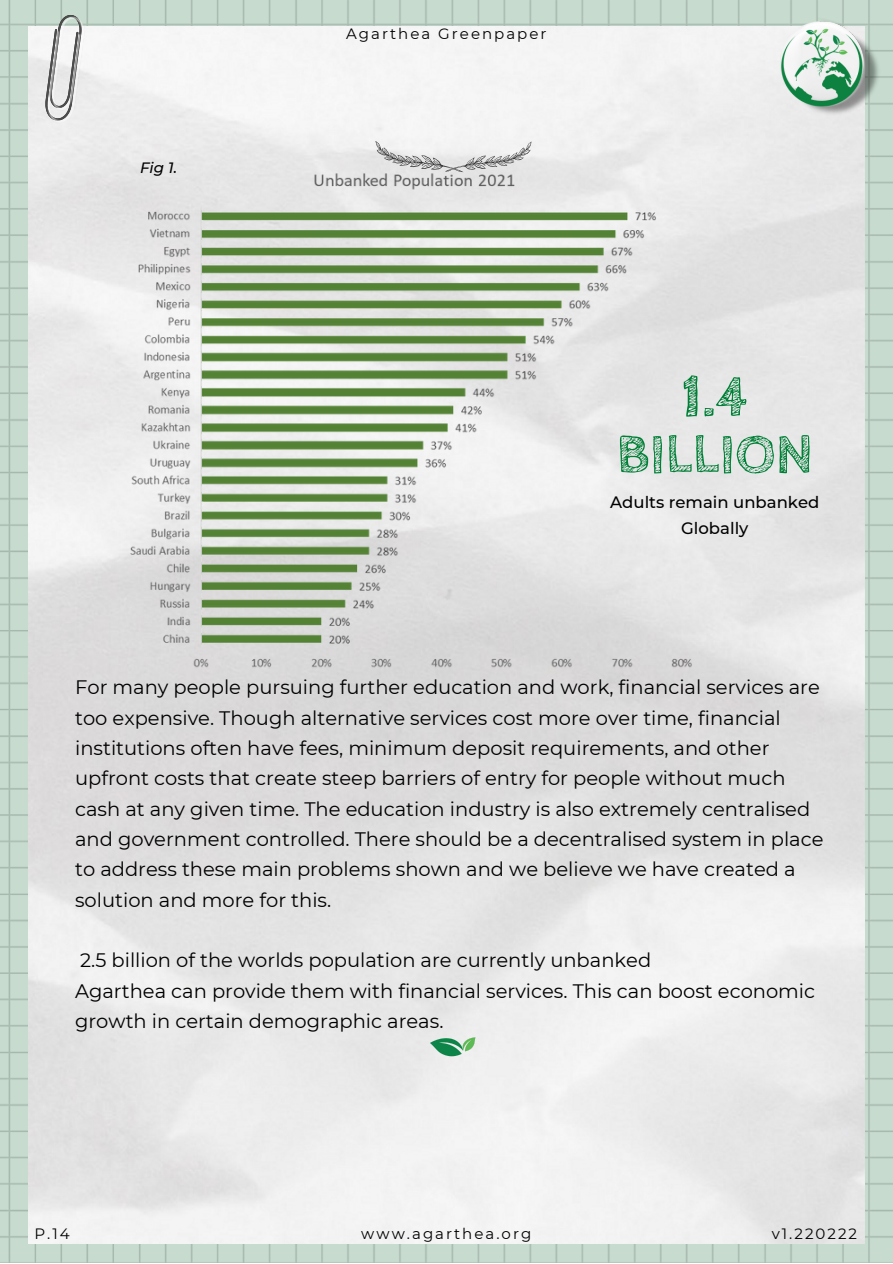
<style>
.page{position:relative;width:893px;height:1264px;background:#fff}
.page>*{position:absolute;margin:0;border:0;box-sizing:border-box;transform-origin:0 0}
.t1{font:700 56.7px/56.2px "Cabin Sketch";color:#008037;text-align:center}
.t2{font:19.5px/30.3px "Montserrat";color:#000}
.t3{font:500 16.5px/25.8px "Montserrat";color:#000;text-align:center}
.t4{font:15px "Montserrat";letter-spacing:.135em;color:#000}
.t5{font:italic 500 15px "Montserrat";color:#000}
</style>
<div class="page">
<img style="left:0;top:0;width:892px;height:1262px">
<img style="left:28px;top:26px;width:836px;height:1216px">
<img style="left:780px;top:16px;width:101px;height:101px">
<img style="left:780px;top:25px;width:83px;height:83px">
<svg style="left:41px;top:7px;width:44px;height:120px"></svg>
<img style="left:42px;top:11px;width:44px;height:113px">
<svg style="left:375px;top:141px;width:156px;height:19px"></svg>
<img style="left:428px;top:1019px;width:50px;height:49px">
<img style="left:122px;top:160px;width:583px;height:517px">
<p class="t5" style="left:140px;top:158px;width:39px">Fig 1.</p>
<p class="t4" style="left:346px;top:25px;width:202px">Agarthea Greenpaper</p>
<h1 class="t1" style="left:616px;top:371px;width:198px">1.4<br>BILLION</h1>
<p class="t3" style="left:610px;top:489px;width:211px">Adults remain unbanked<br>Globally</p>
<p class="t2" style="left:75px;top:672px;width:749px">For many people pursuing further education and work, financial services are too expensive. Though alternative services cost more over time, financial institutions often have fees, minimum deposit requirements, and other upfront costs that create steep barriers of entry for people without much cash at any given time. The education industry is also extremely centralised and government controlled. There should be a decentralised system in place to address these main problems shown and we believe we have created a solution and more for this.</p>
<p class="t2" style="left:75px;top:945px;width:741px">2.5 billion of the worlds population are currently unbanked<br>Agarthea can provide them with financial services. This can boost economic growth in certain demographic areas.</p>
<p class="t4" style="left:34px;top:1224px;width:37px">P.14</p>
<p class="t4" style="left:361px;top:1224px;width:171px">www.agarthea.org</p>
<p class="t4" style="left:771px;top:1224px;width:87px">v1.220222</p>
</div>
